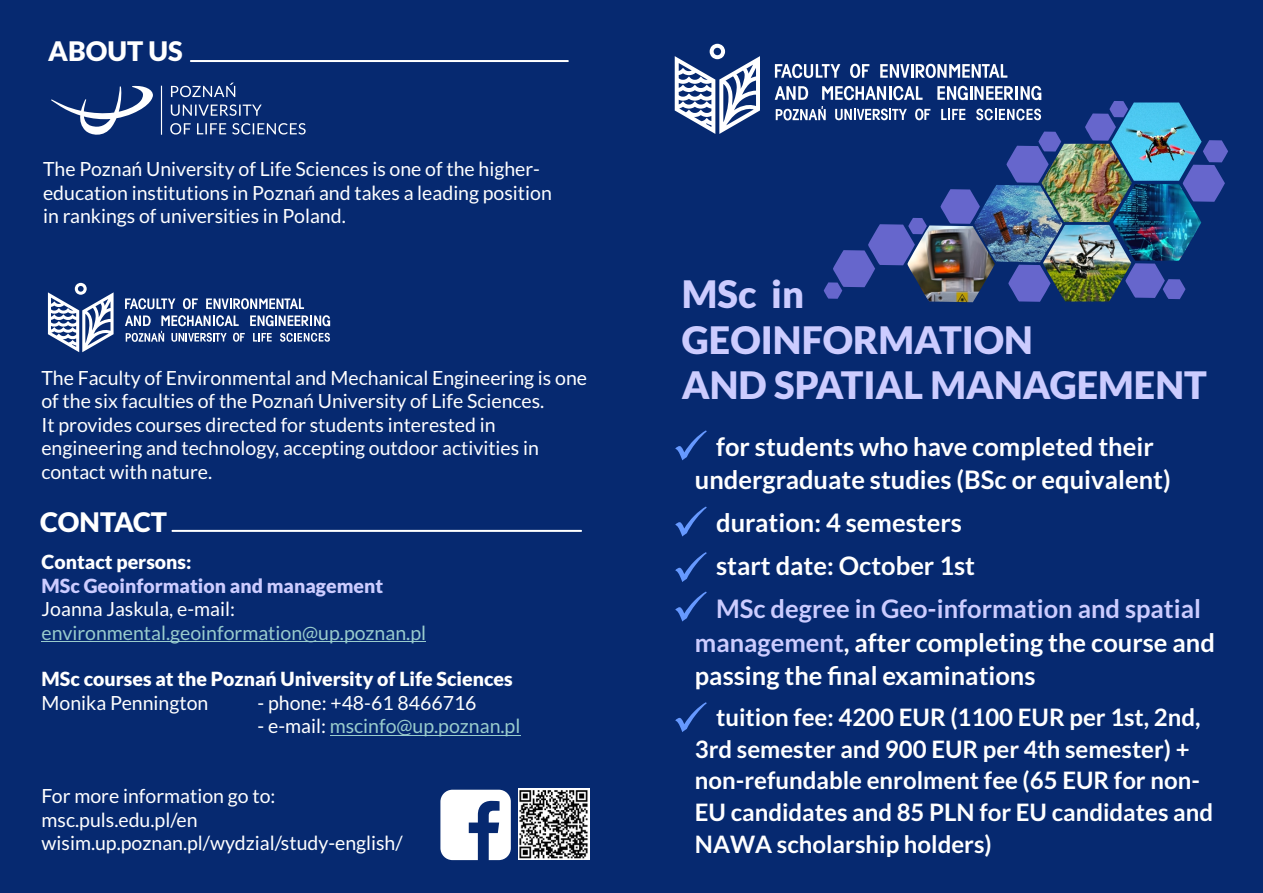
<style>
.page{position:relative;width:1263px;height:893px;background:#062970}
.page>*{position:absolute;margin:0;border:0;box-sizing:border-box;transform-origin:0 0}
.t1{font:900 37.95px/45.6px "Lato";color:#ccf}
.t2{font:900 27px "Lato";color:#fff}
.t3{font:700 25.5px/33.6px "Lato";color:#fff}
.t4{font:700 24px/31.7px "Lato";color:#fff}
.t5{font:19.5px/23.4px "Lato";color:#fff}
.t6{font:19.5px "Lato";color:#9cc}
.t7{font:900 19.5px "Lato";color:#fff}
.t8{font:900 19.5px "Lato";color:#ccf}
.s1{color:#fff}
.s2{color:#ccf}
</style>
<div class="page">
<svg style="left:440px;top:790px;width:71px;height:70px"></svg>
<svg style="left:48px;top:283px;width:66px;height:69px"></svg>
<svg style="left:125px;top:298px;width:50px;height:11px"></svg>
<svg style="left:183px;top:298px;width:15px;height:11px"></svg>
<svg style="left:206px;top:298px;width:98px;height:11px"></svg>
<svg style="left:125px;top:315px;width:205px;height:27px"></svg>
<hr style="left:190px;top:60px;width:379px;height:2px;background:#fff">
<svg style="left:51px;top:83px;width:255px;height:52px"></svg>
<hr style="left:42px;top:641px;width:384px;height:1px;background:#9cc">
<hr style="left:330px;top:735px;width:190px;height:1px;background:#9cc">
<hr style="left:172px;top:530px;width:410px;height:2px;background:#fff">
<img style="left:1041px;top:144px;width:91px;height:78px">
<img style="left:1111px;top:103px;width:90px;height:78px">
<svg style="left:1008px;top:265px;width:35px;height:37px"></svg>
<svg style="left:1006px;top:132px;width:55px;height:51px"></svg>
<svg style="left:1183px;top:140px;width:45px;height:62px"></svg>
<svg style="left:1131px;top:263px;width:54px;height:36px"></svg>
<svg style="left:940px;top:189px;width:34px;height:35px"></svg>
<svg style="left:1085px;top:101px;width:43px;height:40px"></svg>
<img style="left:1043px;top:225px;width:88px;height:76px">
<img style="left:1113px;top:184px;width:88px;height:77px">
<img style="left:974px;top:185px;width:88px;height:77px">
<img style="left:927px;top:225px;width:68px;height:77px">
<svg style="left:824px;top:218px;width:103px;height:81px"></svg>
<svg style="left:675px;top:44px;width:85px;height:90px"></svg>
<svg style="left:775px;top:64px;width:65px;height:14px"></svg>
<svg style="left:850px;top:64px;width:19px;height:14px"></svg>
<svg style="left:880px;top:64px;width:127px;height:14px"></svg>
<svg style="left:775px;top:86px;width:33px;height:14px"></svg>
<svg style="left:937px;top:86px;width:76px;height:14px"></svg>
<hr style="left:1015px;top:86px;width:3px;height:14px;background:#fff">
<svg style="left:1020px;top:86px;width:21px;height:14px"></svg>
<svg style="left:822px;top:86px;width:100px;height:14px"></svg>
<svg style="left:776px;top:106px;width:50px;height:14px"></svg>
<svg style="left:835px;top:109px;width:72px;height:11px"></svg>
<svg style="left:915px;top:109px;width:15px;height:11px"></svg>
<svg style="left:941px;top:109px;width:24px;height:11px"></svg>
<svg style="left:976px;top:109px;width:65px;height:11px"></svg>
<svg style="left:675px;top:430px;width:32px;height:30px"></svg>
<svg style="left:675px;top:506px;width:32px;height:30px"></svg>
<svg style="left:675px;top:591px;width:32px;height:30px"></svg>
<svg style="left:675px;top:552px;width:32px;height:30px"></svg>
<svg style="left:675px;top:702px;width:32px;height:30px"></svg>
<img style="left:518px;top:789px;width:71px;height:70px">
<h2 class="t2" style="left:48px;top:40px;width:136px">ABOUT US</h2>
<p class="t5" style="left:43px;top:159px;width:510px">The Poznań University of Life Sciences is one of the higher&shy;education institutions in Poznań and takes a leading position in rankings of universities in Poland.</p>
<p class="t5" style="left:41px;top:367px;width:547px">The Faculty of Environmental and Mechanical Engineering is one of the six faculties of the Poznań University of Life Sciences.<br>It provides courses directed for students interested in engineering and technology, accepting outdoor activities in contact with nature.</p>
<h2 class="t2" style="left:40px;top:511px;width:128px">CONTACT</h2>
<p class="t7" style="left:42px;top:554px;width:151px">Contact persons:</p>
<p class="t8" style="left:42px;top:577px;width:343px">MSc Geoinformation and management</p>
<p class="t5" style="left:42px;top:598px;width:195px">Joanna Jaskula, e-mail:</p>
<p class="t6" style="left:42px;top:624px;width:386px">environmental.geoinformation@up.poznan.pl</p>
<p class="t7" style="left:42px;top:671px;width:472px">MSc courses at the Poznań University of Life Sciences</p>
<p class="t5" style="left:42px;top:692px;width:168px">Monika Pennington</p>
<p class="t5" style="left:258px;top:692px;width:220px">- phone: +48-61 8466716</p>
<p class="t6" style="left:258px;top:717px;width:264px"><span class="s1">- e-mail:</span> mscinfo@up.poznan.pl</p>
<p class="t5" style="left:42px;top:786px;width:363px">For more information go to: msc.puls.edu.pl/en wisim.up.poznan.pl/wydzial/study-english/</p>
<h1 class="t1" style="left:682px;top:274px;width:526px">MSc in<br>GEOINFORMATION<br>AND SPATIAL MANAGEMENT</h1>
<h3 class="t3" style="left:695px;top:431px;width:477px;text-align:center">for students who have completed their undergraduate studies (BSc or equivalent)</h3>
<h3 class="t3" style="left:716px;top:503px;width:260px;line-height:42.9px">duration: 4 semesters start date: October 1st</h3>
<h3 class="t3" style="left:695px;top:593px;width:522px;text-indent:21px"><span class="s2">MSc degree in Geo-information and spatial management</span>, after completing the course and passing the final examinations</h3>
<p class="t4" style="left:695px;top:703px;width:520px;text-indent:21px">tuition fee: 4200 EUR (1100 EUR per 1st, 2nd, 3rd semester and 900 EUR per 4th semester) + non-refundable enrolment fee (65 EUR for non-EU candidates and 85 PLN for EU candidates and NAWA scholarship holders)</p>
</div>
